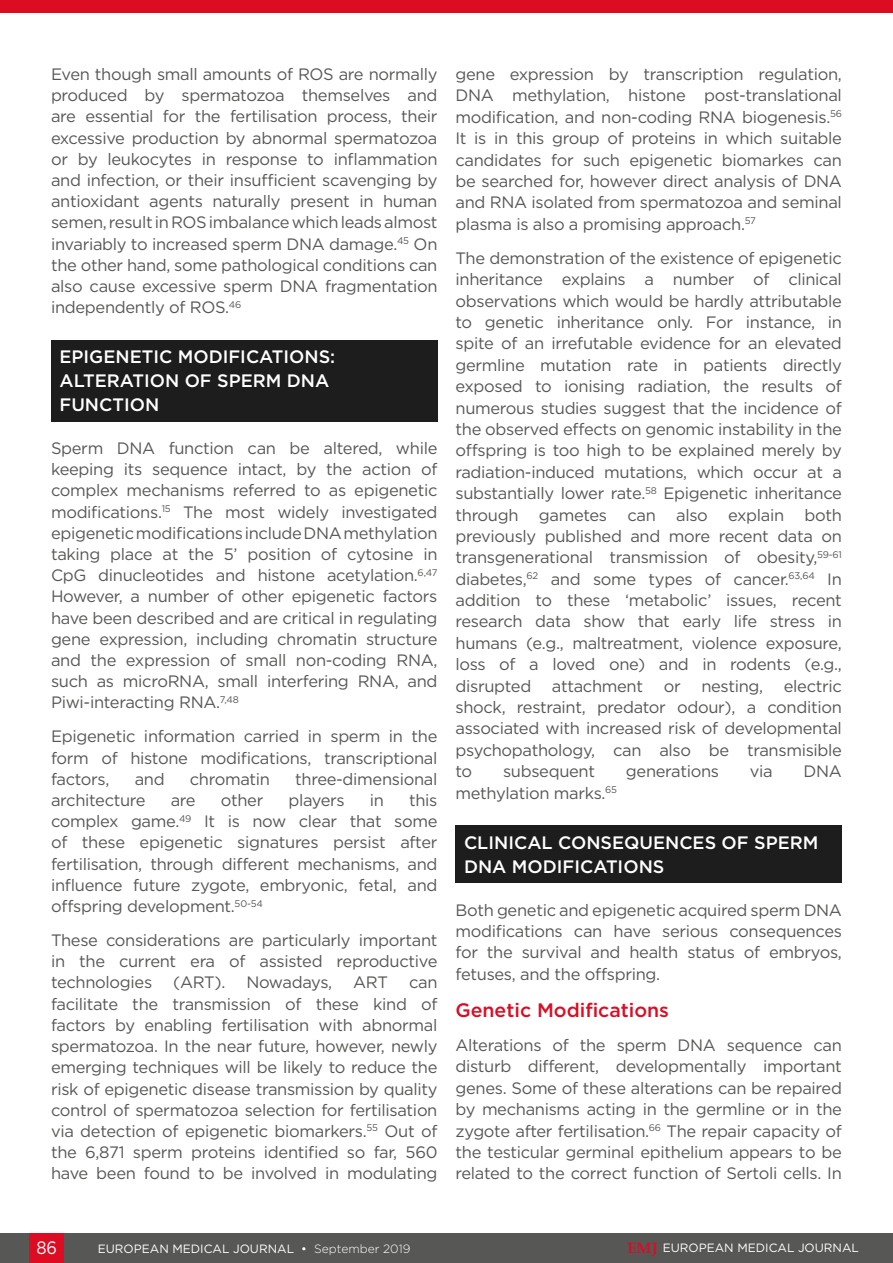
<style>
.page{position:relative;width:893px;height:1263px;background:#fff}
.page>*{position:absolute;margin:0;border:0;box-sizing:border-box;transform-origin:0 0}
.H2__Heading_2{font:500 19.5px "Gotham";color:#dc0c23}
.H1__Heading_1{font:500 18px/24.2px "Gotham";color:#fff}
.t1{font:18px "Gotham";color:#fff;scale:.9 1}
.Body_Text{font:16.5px/21.1px "Gotham";letter-spacing:-.02em;color:#575756;text-align:justify}
.Body_Text-2{font:16.5px "Gotham";letter-spacing:-.04em;color:#575756}
.t2{font:12px "Gotham";color:#fff}
.s1{font-weight:300}
.s2{font-family:"Palatino Linotype";font-weight:700;font-size:15px;color:#dc0c23}
</style>
<div class="page">
<div style="left:0;top:1233px;width:893px;height:30px;background:#575756"></div>
<div style="left:30px;top:1233px;width:34px;height:30px;background:#dc0c23"></div>
<div style="left:51px;top:340px;width:386px;height:81px;background:#1d1d1d"></div>
<div style="left:455px;top:825px;width:387px;height:58px;background:#1d1d1d"></div>
<div style="left:0;top:0;width:893px;height:13px;background:#dc0c23"></div>
<p class="Body_Text" style="left:51px;top:63px;width:388px">Even though small amounts of ROS are normally produced by spermatozoa themselves and are essential for the fertilisation process, their excessive production by abnormal spermatozoa or by leukocytes in response to inflammation and infection, or their insufficient scavenging by antioxidant agents naturally present in human semen, result in ROS imbalance which leads almost invariably to increased sperm DNA damage.<sup>45</sup> On the other hand, some pathological conditions can also cause excessive sperm DNA fragmentation independently of ROS.<sup>46</sup></p>
<p class="H1__Heading_1" style="left:60px;top:344px;width:277px">EPIGENETIC MODIFICATIONS:<br>ALTERATION OF SPERM DNA<br>FUNCTION</p>
<p class="Body_Text" style="left:51px;top:437px;width:388px">Sperm DNA function can be altered, while keeping its sequence intact, by the action of complex mechanisms referred to as epigenetic modifications.<sup>15</sup> The most widely investigated epigenetic modifications include DNA methylation taking place at the 5’ position of cytosine in CpG dinucleotides and histone acetylation.<sup>6,47<br></sup>However, a number of other epigenetic factors have been described and are critical in regulating gene expression, including chromatin structure and the expression of small non-coding RNA, such as microRNA, small interfering RNA, and Piwi-interacting RNA.<sup>7,48</sup></p>
<p class="Body_Text" style="left:51px;top:726px;width:388px">Epigenetic information carried in sperm in the form of histone modifications, transcriptional factors,</p>
<p class="Body_Text" style="left:135px;top:768px;width:32px">and</p>
<p class="Body_Text" style="left:190px;top:768px;width:82px">chromatin</p>
<p class="Body_Text" style="left:295px;top:768px;width:144px">three-dimensional</p>
<p class="Body_Text" style="left:51px;top:789px;width:96px">architecture</p>
<p class="Body_Text" style="left:171px;top:789px;width:26px">are</p>
<p class="Body_Text" style="left:221px;top:789px;width:44px">other</p>
<p class="Body_Text" style="left:288px;top:789px;width:58px">players</p>
<p class="Body_Text" style="left:370px;top:789px;width:16px">in</p>
<p class="Body_Text" style="left:51px;top:789px;width:388px;text-indent:358px">this complex game.<sup>49</sup> It is now clear that some of these epigenetic signatures persist after fertilisation, through different mechanisms, and influence future zygote, embryonic, fetal, and offspring development.<sup>50-54</sup></p>
<p class="Body_Text" style="left:51px;top:929px;width:388px">These considerations are particularly important in the current era of assisted reproductive technologies</p>
<p class="Body_Text" style="left:173px;top:972px;width:54px">(ART).</p>
<p class="Body_Text-2" style="left:246px;top:972px;width:87px">Nowadays,</p>
<p class="Body_Text" style="left:353px;top:972px;width:36px">ART</p>
<p class="Body_Text" style="left:51px;top:972px;width:388px;text-indent:358px">can facilitate the transmission of these kind of factors by enabling fertilisation with abnormal spermatozoa. In the near future, however, newly emerging techniques will be likely to reduce the risk of epigenetic disease transmission by quality control of spermatozoa selection for fertilisation via detection of epigenetic biomarkers.<sup>55</sup> Out of the 6,871 sperm proteins identified so far, 560 have been found to be involved in modulating</p>
<p class="Body_Text" style="left:455px;top:63px;width:388px">gene expression by transcription regulation, DNA methylation, histone post-translational modification, and non-coding RNA biogenesis.<sup>56<br></sup>It is in this group of proteins in which suitable candidates for such epigenetic biomarkes can be searched for, however direct analysis of DNA and RNA isolated from spermatozoa and seminal plasma is also a promising approach.<sup>57</sup></p>
<p class="Body_Text" style="left:455px;top:247px;width:388px">The demonstration of the existence of epigenetic inheritance explains a number of clinical observations which would be hardly attributable to genetic inheritance only. For instance, in spite of an irrefutable evidence for an elevated germline mutation rate in patients directly exposed to ionising radiation, the results of numerous studies suggest that the incidence of the observed effects on genomic instability in the offspring is too high to be explained merely by radiation-induced mutations, which occur at a substantially lower rate.<sup>58</sup> Epigenetic inheritance through gametes can also explain both previously published and more recent data on transgenerational transmission of obesity,<sup>59-61 </sup>diabetes,<sup>62</sup> and some types of cancer.<sup>63,64</sup> In addition to these ‘metabolic’ issues, recent research data show that early life stress in humans (e.g., maltreatment, violence exposure, loss of a loved one) and in rodents (e.g., disrupted attachment or nesting, electric shock, restraint, predator odour), a condition associated with increased risk of developmental psychopathology, can also be transmisible to</p>
<p class="Body_Text" style="left:503px;top:760px;width:94px">subsequent</p>
<p class="Body_Text" style="left:626px;top:760px;width:95px">generations</p>
<p class="Body_Text" style="left:750px;top:760px;width:24px">via</p>
<p class="Body_Text" style="left:804px;top:760px;width:40px">DNA</p>
<p class="Body_Text" style="left:455px;top:782px;width:163px">methylation marks.<sup>65</sup></p>
<p class="H1__Heading_1" style="left:464px;top:830px;width:356px">CLINICAL CONSEQUENCES OF SPERM<br>DNA MODIFICATIONS</p>
<p class="Body_Text" style="left:455px;top:899px;width:388px">Both genetic and epigenetic acquired sperm DNA modifications can have serious consequences for the survival and health status of embryos, fetuses, and the offspring.</p>
<p class="H2__Heading_2" style="left:455px;top:997px;width:215px">Genetic Modifications</p>
<p class="Body_Text" style="left:455px;top:1034px;width:388px">Alterations of the sperm DNA sequence can disturb different, developmentally important genes. Some of these alterations can be repaired by mechanisms acting in the germline or in the zygote after fertilisation.<sup>66</sup> The repair capacity of the testicular germinal epithelium appears to be related to the correct function of Sertoli cells. In</p>
<p class="t1" style="left:37px;top:1236px;width:24px">86</p>
<p class="t2" style="left:98px;top:1241px;width:314px">EUROPEAN MEDICAL JOURNAL • <span class="s1">September 2019</span></p>
<p class="t2" style="left:627px;top:1240px;width:233px"><span class="s2">EMJ</span> EUROPEAN MEDICAL JOURNAL</p>
</div>
